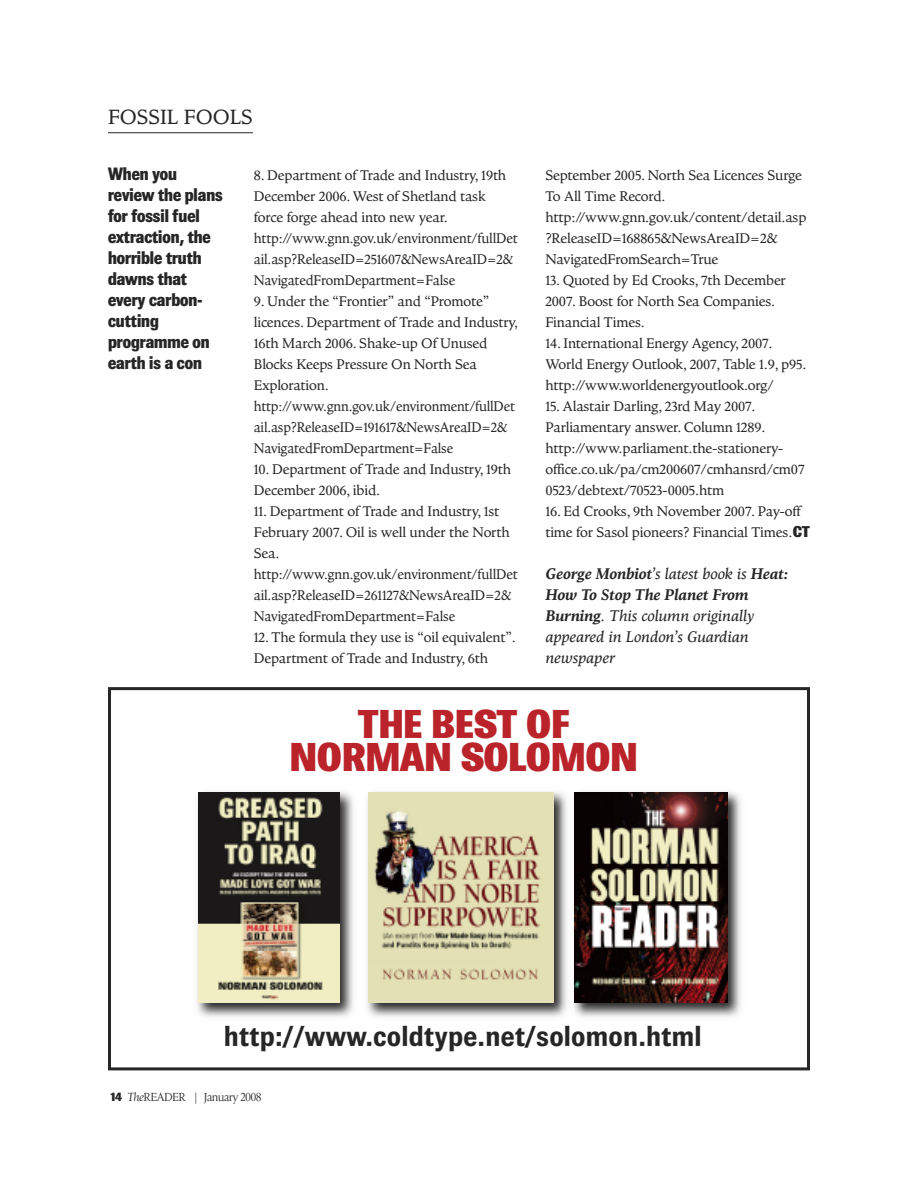
<style>
.page{position:relative;width:918px;height:1188px;background:#fff}
.page>*{position:absolute;margin:0;border:0;box-sizing:border-box;transform-origin:0 0}
.t1{font:800 40.5px/33px "Brown";color:#ba2329;text-align:center}
.t2{font:700 28.5px "Brown";letter-spacing:-.015em;color:#272627}
.t3{font:21px "Goodchild Pro";color:#272627}
.t4{font:800 18px/21px "Brown";color:#272627}
.t5{font:italic 15.75px/21px "Goodchild Pro";letter-spacing:-.01em;color:#272627}
.t6{font:14.25px/21px "Goodchild Pro";letter-spacing:-.01em;color:#272627}
.t7{font:300 12px "Nicholas Display";color:#272627}
.s1{font-family:"Brown";font-weight:800;font-size:15.75px}
.s2{font-weight:700}
.s3{font-family:"Brown";font-weight:800}
.s4{font-style:italic}
</style>
<div class="page">
<hr style="left:108px;top:132px;width:145px;height:1px;background:#272627">
<div style="left:108px;top:687px;width:702px;height:383px;border:3px solid #272627"></div>
<img style="left:197px;top:792px;width:156px;height:225px">
<img style="left:199px;top:792px;width:141px;height:211px">
<img style="left:367px;top:792px;width:374px;height:225px">
<img style="left:368px;top:792px;width:186px;height:211px">
<img style="left:575px;top:792px;width:153px;height:211px">
<h3 class="t3" style="left:108px;top:108px;width:146px">FOSSIL FOOLS</h3>
<p class="t4" style="left:108px;top:165px;width:116px">When you review the plans for fossil fuel extraction, the horrible truth dawns that every carbon&shy;cutting programme on earth is a con</p>
<p class="t6" style="left:254px;top:166px;width:265px">8. Department of Trade and Industry, 19th December 2006. West of Shetland task force forge ahead into new year. http://www.gnn.gov.uk/environment/fullDet ail.asp?ReleaseID=251607&amp;NewsAreaID=2&amp; NavigatedFromDepartment=False</p>
<p class="t6" style="left:254px;top:292px;width:266px">9. Under the “Frontier” and “Promote” licences. Department of Trade and Industry, 16th March 2006. Shake-up Of Unused Blocks Keeps Pressure On North Sea Exploration. http://www.gnn.gov.uk/environment/fullDet ail.asp?ReleaseID=191617&amp;NewsAreaID=2&amp; NavigatedFromDepartment=False</p>
<p class="t6" style="left:254px;top:460px;width:259px">10. Department of Trade and Industry, 19th<br>December 2006, ibid.</p>
<p class="t6" style="left:254px;top:502px;width:265px">11. Department of Trade and Industry, 1st February 2007. Oil is well under the North Sea. http://www.gnn.gov.uk/environment/fullDet ail.asp?ReleaseID=261127&amp;NewsAreaID=2&amp; NavigatedFromDepartment=False</p>
<p class="t6" style="left:254px;top:628px;width:264px">12. The formula they use is “oil equivalent”.<br>Department of Trade and Industry, 6th</p>
<p class="t6" style="left:545px;top:166px;width:262px">September 2005. North Sea Licences Surge To All Time Record. http://www.gnn.gov.uk/content/detail.asp ?ReleaseID=168865&amp;NewsAreaID=2&amp; NavigatedFromSearch=True</p>
<p class="t6" style="left:545px;top:271px;width:242px">13. Quoted by Ed Crooks, 7th December<br>2007. Boost for North Sea Companies.<br>Financial Times.</p>
<p class="t6" style="left:545px;top:334px;width:263px">14. International Energy Agency, 2007.<br>World Energy Outlook, 2007, Table 1.9, p95. http://www.worldenergyoutlook.org/</p>
<p class="t6" style="left:545px;top:397px;width:261px">15. Alastair Darling, 23rd May 2007.<br>Parliamentary answer. Column 1289. http://www.parliament.the-stationery&shy;office.co.uk/pa/cm200607/cmhansrd/cm07<br>0523/debtext/70523-0005.htm</p>
<p class="t6" style="left:545px;top:502px;width:266px">16. Ed Crooks, 9th November 2007. Pay-off time for Sasol pioneers? Financial Times.<span class="s1">CT</span></p>
<p class="t5" style="left:545px;top:564px;width:244px"><span class="s2">George Monbiot</span>’s latest book is <span class="s2">Heat:<br>How To Stop The Planet From<br>Burning</span>. This column originally appeared in London’s Guardian newspaper</p>
<h1 class="t1" style="left:290px;top:710px;width:350px">THE BEST OF<br>NORMAN SOLOMON</h1>
<h2 class="t2" style="left:224px;top:1026px;width:480px">http://www.coldtype.net/solomon.html</h2>
<p class="t7" style="left:111px;top:1092px;width:152px"><span class="s3">14</span> <span class="s4">The</span>READER | January 2008</p>
</div>
